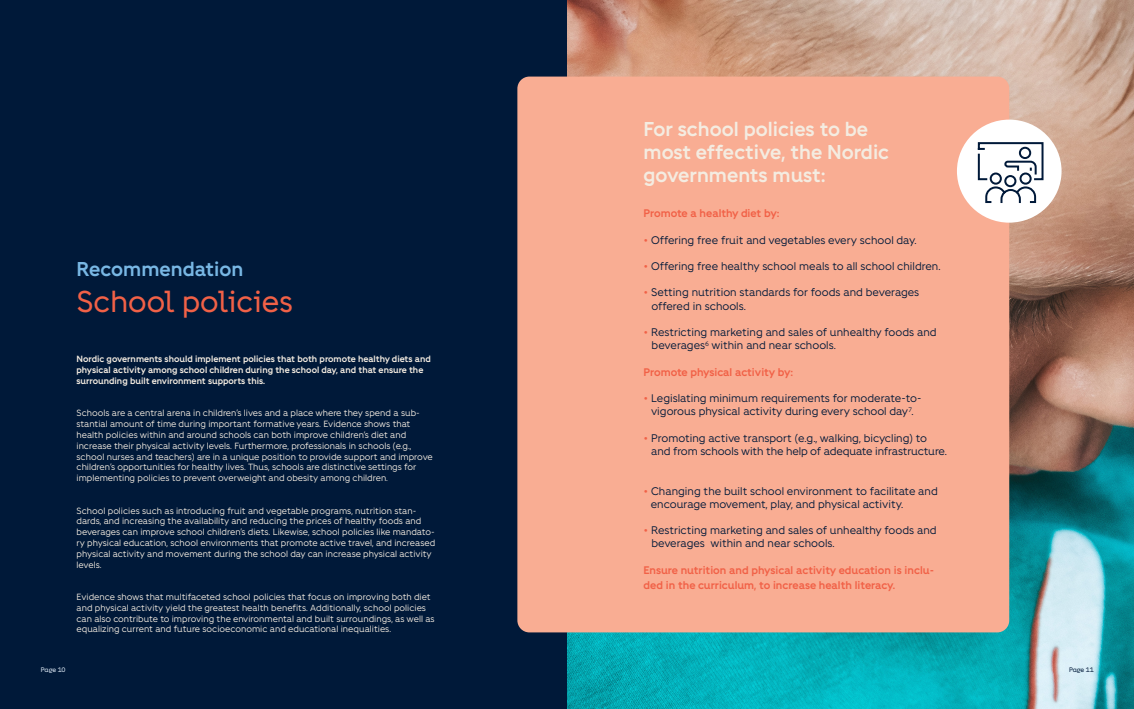
<style>
.page{position:relative;width:1134px;height:709px;background:#fff}
.page>*{position:absolute;margin:0;border:0;box-sizing:border-box;transform-origin:0 0}
.t1{font:30px "Fighter Overskrift";color:#f16147}
.t2{font:700 20px/23px "Fighter";color:#f4ece1}
.t3{font:700 20px "Fighter";color:#78b7e4}
.Brødtekst{font:11px/13.2px "Fighter";color:#001939}
.Brødtekst-2{font:700 11px/15.6px "Fighter";color:#f16147}
.t4{font:9px/10.8px "Fighter";color:#f4ece1}
.t5{font:700 9px/10.8px "Fighter";color:#f4ece1}
.t6{font:6.5px "Fighter Overskrift";letter-spacing:-.02em;color:#e1ecf8}
.t7{font:6.5px "Fighter Overskrift";letter-spacing:-.01em;color:#001939}
.s1{color:#f16147}
</style>
<div class="page">
<div style="left:0;top:0;width:567px;height:709px;background:#001939"></div>
<img style="left:567px;top:0;width:567px;height:709px">
<div style="left:517px;top:77px;width:492px;height:555px;background:#f9ad93;border-radius:12px"></div>
<div style="left:957px;top:120px;width:104px;height:103px;background:#fff;border-radius:50%"></div>
<svg style="left:977px;top:142px;width:67px;height:61px"></svg>
<p class="t3" style="left:77px;top:255px;width:168px">Recommendation</p>
<p class="t1" style="left:77px;top:284px;width:218px">School policies</p>
<p class="t5" style="left:77px;top:353px;width:356px">Nordic governments should implement policies that both promote healthy diets and physical activity among school children during the school day, and that ensure the surrounding built environment supports this.</p>
<p class="t4" style="left:77px;top:407px;width:358px">Schools are a central arena in children’s lives and a place where they spend a sub&shy;stantial amount of time during important formative years. Evidence shows that health policies within and around schools can both improve children’s diet and increase their physical activity levels. Furthermore, professionals in schools (e.g., school nurses and teachers) are in a unique position to provide support and improve children’s opportunities for healthy lives. Thus, schools are distinctive settings for implementing policies to prevent overweight and obesity among children.</p>
<p class="t4" style="left:77px;top:504px;width:360px">School policies such as introducing fruit and vegetable programs, nutrition stan&shy;dards, and increasing the availability and reducing the prices of healthy foods and beverages can improve school children’s diets. Likewise, school policies like mandato&shy;ry physical education, school environments that promote active travel, and increased physical activity and movement during the school day can increase physical activity levels.</p>
<p class="t4" style="left:77px;top:591px;width:360px">Evidence shows that multifaceted school policies that focus on improving both diet and physical activity yield the greatest health benefits. Additionally, school policies can also contribute to improving the environmental and built surroundings, as well as equalizing current and future socioeconomic and educational inequalities.</p>
<p class="t2" style="left:643px;top:116px;width:247px">For school policies to be most effective, the Nordic governments must:</p>
<p class="Brødtekst-2" style="left:643px;top:205px;width:138px">Promote a healthy diet by:</p>
<p class="Brødtekst" style="left:643px;top:232px;width:275px"><span class="s1">•</span> Offering free fruit and vegetables every school day.</p>
<p class="Brødtekst" style="left:643px;top:259px;width:299px"><span class="s1">•</span> Offering free healthy school meals to all school children.</p>
<p class="Brødtekst" style="left:651px;top:285px;width:269px;text-indent:-8px"><span class="s1">•</span> Setting nutrition standards for foods and beverages offered in schools.</p>
<p class="Brødtekst" style="left:652px;top:325px;width:286px;text-indent:-8px"><span class="s1">•</span> Restricting marketing and sales of unhealthy foods and beverages<sup>6</sup> within and near schools.</p>
<p class="Brødtekst-2" style="left:643px;top:363px;width:151px">Promote physical activity by:</p>
<p class="Brødtekst" style="left:643px;top:391px;width:279px;text-align:center"><span class="s1">•</span> Legislating minimum requirements for moderate-to&shy;vigorous physical activity during every school day<sup>7</sup>.</p>
<p class="Brødtekst" style="left:651px;top:430px;width:297px;text-indent:-8px"><span class="s1">•</span> Promoting active transport (e.g., walking, bicycling) to and from schools with the help of adequate infrastructure.</p>
<p class="Brødtekst" style="left:651px;top:483px;width:289px;text-indent:-7px"><span class="s1">•</span> Changing the built school environment to facilitate and encourage movement, play, and physical activity.</p>
<p class="Brødtekst" style="left:651px;top:523px;width:287px;text-indent:-8px"><span class="s1">•</span> Restricting marketing and sales of unhealthy foods and beverages within and near schools.</p>
<p class="Brødtekst-2" style="left:643px;top:561px;width:292px">Ensure nutrition and physical activity education is inclu&shy;ded in the curriculum, to increase health literacy.</p>
<p class="t6" style="left:41px;top:665px;width:26px">Page 10</p>
<p class="t7" style="left:1069px;top:665px;width:27px">Page 11</p>
</div>
